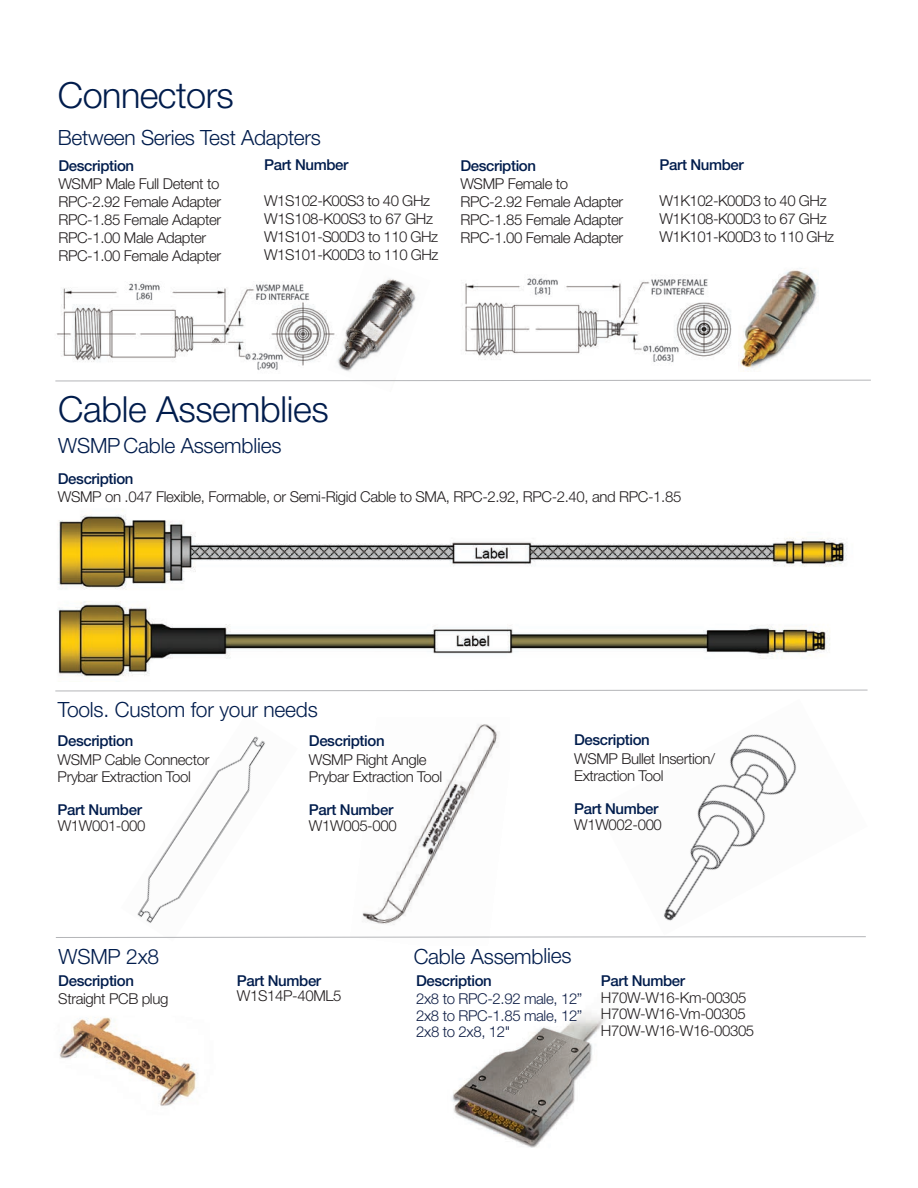
<style>
.page{position:relative;width:918px;height:1188px;background:#fff}
.page>*{position:absolute;margin:0;border:0;box-sizing:border-box;transform-origin:0 0}
.t1{font:300 36px "Helvetica Neue";letter-spacing:-.01em;color:#001c4c}
.t2{font:300 21px "Helvetica Neue";letter-spacing:-.01em;color:#001c4c}
.t3{font:300 15px/18px "Helvetica Neue";letter-spacing:-.025em;color:#231f20}
.t4{font:500 15px "Helvetica Neue";letter-spacing:-.025em;color:#001c4c}
.t5{font:300 15px/16.5px "Helvetica Neue";letter-spacing:-.025em;color:#132249;text-align:justify}
</style>
<div class="page">
<img style="left:452px;top:1012px;width:154px;height:136px">
<img style="left:362px;top:724px;width:136px;height:201px">
<img style="left:137px;top:736px;width:128px;height:187px">
<img style="left:663px;top:734px;width:134px;height:187px">
<svg style="left:55px;top:936px;width:811px;height:2px;background:#d8d9da"></svg>
<img style="left:58px;top:514px;width:789px;height:164px">
<img style="left:59px;top:1017px;width:139px;height:89px">
<img style="left:740px;top:268px;width:78px;height:104px">
<img style="left:462px;top:278px;width:270px;height:86px">
<img style="left:56px;top:283px;width:272px;height:87px">
<img style="left:328px;top:278px;width:88px;height:94px">
<svg style="left:55px;top:689px;width:813px;height:3px"></svg>
<svg style="left:55px;top:379px;width:816px;height:3px"></svg>
<h1 class="t1" style="left:58px;top:82px;width:177px">Connectors</h1>
<h2 class="t2" style="left:58px;top:130px;width:265px">Between Series Test Adapters</h2>
<p class="t4" style="left:58px;top:160px;width:77px">Description</p>
<p class="t3" style="left:58px;top:176px;width:164px">WSMP Male Full Detent to<br>RPC-2.92 Female Adapter<br>RPC-1.85 Female Adapter<br>RPC-1.00 Male Adapter<br>RPC-1.00 Female Adapter</p>
<p class="t4" style="left:264px;top:159px;width:86px">Part Number</p>
<p class="t3" style="left:264px;top:193px;width:176px">W1S102-K00S3 to 40 GHz<br>W1S108-K00S3 to 67 GHz<br>W1S101-S00D3 to 110 GHz<br>W1S101-K00D3 to 110 GHz</p>
<p class="t4" style="left:460px;top:160px;width:77px">Description</p>
<p class="t3" style="left:460px;top:176px;width:164px">WSMP Female to<br>RPC-2.92 Female Adapter<br>RPC-1.85 Female Adapter<br>RPC-1.00 Female Adapter</p>
<p class="t4" style="left:660px;top:159px;width:86px">Part Number</p>
<p class="t3" style="left:660px;top:193px;width:176px">W1K102-K00D3 to 40 GHz<br>W1K108-K00D3 to 67 GHz<br>W1K101-K00D3 to 110 GHz</p>
<h1 class="t1" style="left:58px;top:396px;width:272px">Cable Assemblies</h1>
<h2 class="t2" style="left:58px;top:438px;width:225px">WSMP Cable Assemblies</h2>
<p class="t4" style="left:58px;top:474px;width:77px">Description</p>
<p class="t3" style="left:58px;top:490px;width:625px">WSMP on .047 Flexible, Formable, or Semi-Rigid Cable to SMA, RPC-2.92, RPC-2.40, and RPC-1.85</p>
<h2 class="t2" style="left:58px;top:702px;width:262px">Tools. Custom for your needs</h2>
<p class="t4" style="left:58px;top:735px;width:77px">Description</p>
<p class="t3" style="left:58px;top:753px;width:153px;line-height:16.5px">WSMP Cable Connector<br>Prybar Extraction Tool</p>
<p class="t4" style="left:58px;top:804px;width:86px">Part Number</p>
<p class="t3" style="left:58px;top:818px;width:89px">W1W001-000</p>
<p class="t4" style="left:309px;top:735px;width:77px">Description</p>
<p class="t3" style="left:309px;top:753px;width:135px;line-height:16.5px">WSMP Right Angle<br>Prybar Extraction Tool</p>
<p class="t4" style="left:309px;top:804px;width:86px">Part Number</p>
<p class="t3" style="left:309px;top:818px;width:89px">W1W005-000</p>
<p class="t4" style="left:574px;top:734px;width:77px">Description</p>
<p class="t3" style="left:574px;top:752px;width:143px;line-height:16.5px">WSMP Bullet Insertion/<br>Extraction Tool</p>
<p class="t4" style="left:574px;top:803px;width:86px">Part Number</p>
<p class="t3" style="left:574px;top:818px;width:89px">W1W002-000</p>
<h2 class="t2" style="left:59px;top:949px;width:102px">WSMP 2x8</h2>
<p class="t4" style="left:58px;top:975px;width:77px">Description</p>
<p class="t3" style="left:58px;top:991px;width:112px">Straight PCB plug</p>
<p class="t4" style="left:237px;top:976px;width:86px">Part Number</p>
<p class="t3" style="left:237px;top:988px;width:106px">W1S14P-40ML5</p>
<h2 class="t2" style="left:414px;top:949px;width:159px">Cable Assemblies</h2>
<p class="t4" style="left:416px;top:976px;width:77px">Description</p>
<p class="t5" style="left:416px;top:992px;width:168px">2x8 to RPC-2.92 male, 12” 2x8 to RPC-1.85 male, 12” 2x8 to 2x8, 12"</p>
<p class="t4" style="left:601px;top:976px;width:86px">Part Number</p>
<p class="t3" style="left:601px;top:991px;width:155px;line-height:16.5px">H70W-W16-Km-00305<br>H70W-W16-Vm-00305<br>H70W-W16-W16-00305</p>
</div>
